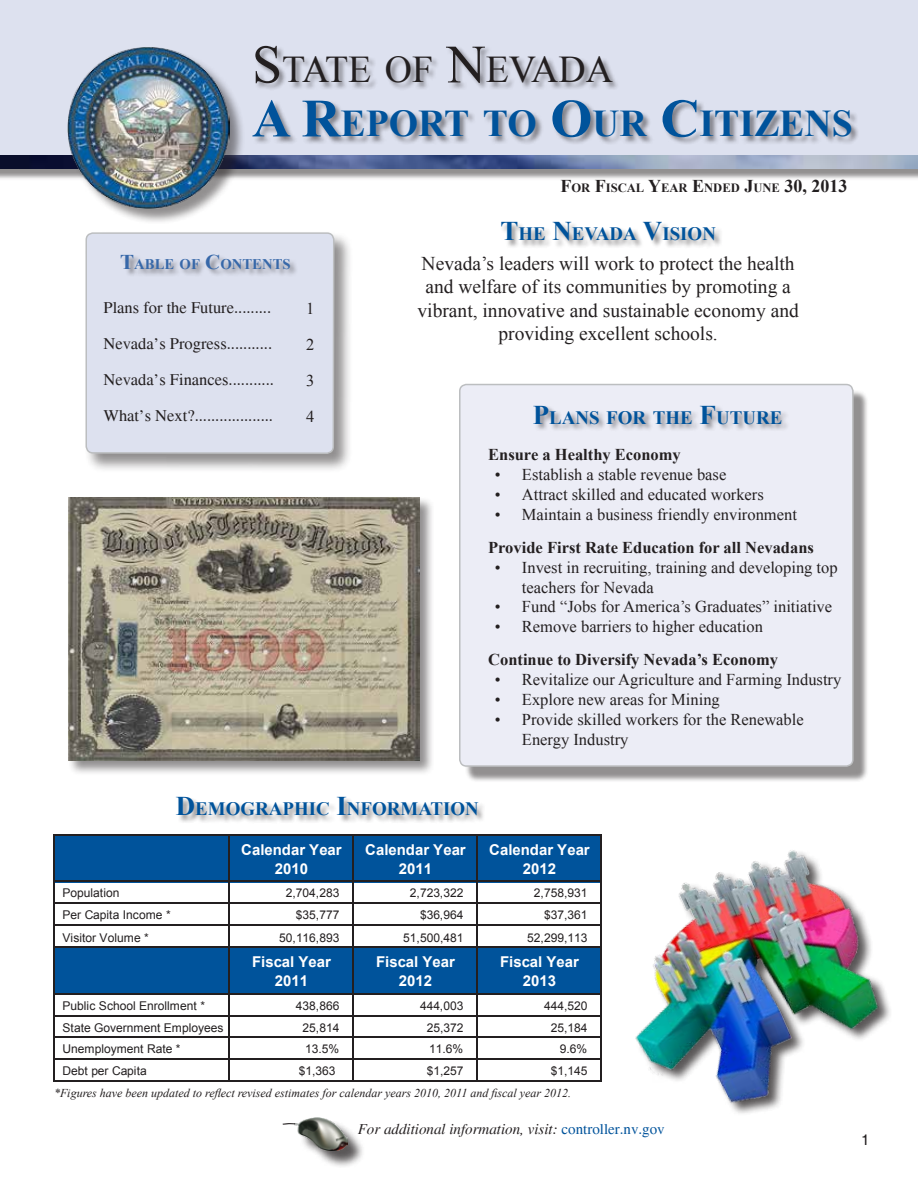
<style>
.page{position:relative;width:918px;height:1188px;background:#fff}
.page>*{position:absolute;margin:0;border:0;box-sizing:border-box;transform-origin:0 0}
.t1{font:700 37.8px/54px "Times New Roman";color:#00539b}
.t2{font:19.5px/23.4px "Times New Roman";color:#231f20;text-align:center}
.t3{font:700 18.9px "Times New Roman";color:#00539b}
.t4{font:16.5px/36px "Times New Roman";color:#231f20}
.t5{font:16.5px/36px "Times";color:#231f20}
.t6{font:700 16.5px "Times New Roman";color:#231f20}
.t7{font:700 15px/19.2px "Arial";color:#fff;text-align:center}
.t8{font:italic 15px "Times";color:#231f20}
.t9{font:15px "Helvetica";color:#231f20}
.t10{font:700 14.7px "Times New Roman";color:#3768a9}
.t11{font:700 12.6px "Times New Roman";color:#231f20}
.t12{font:12px "Arial";letter-spacing:-.005em;color:#231f20}
.t13{font:italic 12px "Times New Roman";color:#231f20}
.s1{font-weight:400;font-size:54px;color:#231f20}
.s2{font-weight:400;color:#231f20}
.s3{font-size:54px}
.s4{font-size:18px}
.s5{font-size:21px}
.s6{font-size:27px}
.s7{font-style:normal;color:#00539b}
</style>
<div class="page">
<div style="left:55px;top:949px;width:547px;height:45px;background:#00539b"></div>
<div style="left:465px;top:389px;width:404px;height:393px;background:#231f20;opacity:.5"></div>
<div style="left:460px;top:385px;width:393px;height:381px;background:#ecedf6;border-radius:7px"></div>
<div style="left:459px;top:384px;width:395px;height:383px;border:2px solid #bcbec0;border-radius:7px"></div>
<div style="left:0;top:0;width:918px;height:161px;background:#dde1ef"></div>
<div style="left:297px;top:1120px;width:69px;height:49px;background:#231f20;opacity:.75"></div>
<img style="left:294px;top:1117px;width:54px;height:34px">
<svg style="left:282px;top:1123px;width:14px;height:2px"></svg>
<div style="left:500px;top:222px;width:224px;height:27px;background:#231f20;opacity:.5"></div>
<div style="left:534px;top:405px;width:256px;height:27px;background:#231f20;opacity:.5"></div>
<div style="left:85px;top:231px;width:268px;height:242px;background:#231f20;opacity:.5"></div>
<div style="left:86px;top:233px;width:248px;height:220px;background:#dde1ef;border-radius:7px"></div>
<div style="left:86px;top:232px;width:248px;height:222px;border:2px solid #bcbec0;border-radius:7px"></div>
<div style="left:121px;top:255px;width:177px;height:22px;background:#231f20;opacity:.5"></div>
<div style="left:54px;top:835px;width:547px;height:47px;background:#00539b"></div>
<div style="left:176px;top:797px;width:310px;height:27px;background:#231f20;opacity:.5"></div>
<div style="left:252px;top:45px;width:607px;height:100px;background:#231f20;opacity:.5"></div>
<div style="left:0;top:158px;width:918px;height:22px;background:#231f20;opacity:.5"></div>
<img style="left:0;top:155px;width:918px;height:14px">
<div style="left:69px;top:48px;width:176px;height:176px;background:#231f20;opacity:.5"></div>
<img style="left:68px;top:47px;width:162px;height:161px">
<img style="left:547px;top:835px;width:343px;height:279px">
<div style="left:67px;top:496px;width:368px;height:280px;background:#231f20;opacity:.5"></div>
<img style="left:68px;top:497px;width:351px;height:264px">
<hr style="left:54px;top:834px;width:1px;height:248px;background:#231f20">
<hr style="left:228px;top:835px;width:2px;height:247px;background:#231f20">
<hr style="left:353px;top:835px;width:1px;height:247px;background:#231f20">
<hr style="left:477px;top:835px;width:1px;height:247px;background:#231f20">
<hr style="left:601px;top:835px;width:1px;height:247px;background:#231f20">
<hr style="left:55px;top:834px;width:547px;height:1px;background:#231f20">
<hr style="left:55px;top:880px;width:547px;height:2px;background:#231f20">
<hr style="left:55px;top:902px;width:547px;height:2px;background:#231f20">
<hr style="left:55px;top:924px;width:547px;height:1px;background:#231f20">
<hr style="left:55px;top:947px;width:547px;height:1px;background:#231f20">
<hr style="left:55px;top:993px;width:547px;height:2px;background:#231f20">
<hr style="left:55px;top:1015px;width:547px;height:1px;background:#231f20">
<hr style="left:55px;top:1037px;width:547px;height:1px;background:#231f20">
<hr style="left:55px;top:1058px;width:547px;height:2px;background:#231f20">
<hr style="left:55px;top:1080px;width:547px;height:2px;background:#231f20">
<h1 class="t1" style="left:252px;top:42px;width:602px"><span class="s1">S</span><span class="s2">TATE OF</span> <span class="s1">N</span><span class="s2">EVADA<br></span><span class="s3">A R</span>EPORT TO <span class="s3">O</span>UR <span class="s3">C</span>ITIZENS</h1>
<p class="t11" style="left:560px;top:179px;width:289px"><span class="s4">F</span>OR <span class="s4">F</span>ISCAL <span class="s4">Y</span>EAR <span class="s4">E</span>NDED <span class="s4">J</span>UNE <span class="s4">30, 2013</span></p>
<p class="t10" style="left:120px;top:254px;width:172px"><span class="s5">T</span>ABLE OF <span class="s5">C</span>ONTENTS</p>
<p class="t5" style="left:104px;top:290px;width:172px">Plans for the Future.........<br>Nevada’s Progress...........<br>Nevada’s Finances...........<br>What’s Next?...................</p>
<p class="t4" style="left:306px;top:291px;width:10px;text-align:justify">1<br>2<br>3<br>4</p>
<p class="t3" style="left:500px;top:221px;width:216px"><span class="s6">T</span>HE <span class="s6">N</span>EVADA <span class="s6">V</span>ISION</p>
<p class="t2" style="left:418px;top:251px;width:383px">Nevada’s leaders will work to protect the health and welfare of its communities by promoting a vibrant, innovative and sustainable economy and providing excellent schools.</p>
<p class="t3" style="left:533px;top:404px;width:251px"><span class="s6">P</span>LANS FOR THE <span class="s6">F</span>UTURE</p>
<p class="t6" style="left:488px;top:443px;width:194px">Ensure a Healthy Economy</p>
<p class="t4" style="left:495px;top:456px;width:233px">• Establish a stable revenue base</p>
<p class="t4" style="left:495px;top:476px;width:270px">• Attract skilled and educated workers</p>
<p class="t4" style="left:495px;top:496px;width:303px">• Maintain a business friendly environment</p>
<p class="t6" style="left:488px;top:536px;width:327px">Provide First Rate Education for all Nevadans</p>
<p class="t4" style="left:522px;top:557px;width:317px;line-height:19.8px;text-indent:-27px">• Invest in recruiting, training and developing top teachers for Nevada</p>
<p class="t4" style="left:495px;top:589px;width:339px">• Fund “Jobs for America’s Graduates” initiative</p>
<p class="t4" style="left:495px;top:608px;width:270px">• Remove barriers to higher education</p>
<p class="t6" style="left:488px;top:648px;width:291px">Continue to Diversify Nevada’s Economy</p>
<p class="t4" style="left:495px;top:661px;width:348px">• Revitalize our Agriculture and Farming Industry</p>
<p class="t4" style="left:495px;top:681px;width:226px">• Explore new areas for Mining</p>
<p class="t4" style="left:522px;top:709px;width:283px;line-height:19.8px;text-indent:-27px">• Provide skilled workers for the Renewable<br>Energy Industry</p>
<p class="t3" style="left:176px;top:796px;width:304px"><span class="s6">D</span>EMOGRAPHIC <span class="s6">I</span>NFORMATION</p>
<p class="t7" style="left:241px;top:840px;width:102px">Calendar Year<br>2010</p>
<p class="t7" style="left:365px;top:840px;width:102px">Calendar Year<br>2011</p>
<p class="t7" style="left:489px;top:840px;width:102px">Calendar Year<br>2012</p>
<p class="t12" style="left:63px;top:885px;width:58px">Population</p>
<p class="t12" style="left:286px;top:885px;width:55px">2,704,283</p>
<p class="t12" style="left:410px;top:885px;width:55px">2,723,322</p>
<p class="t12" style="left:534px;top:885px;width:55px">2,758,931</p>
<p class="t12" style="left:63px;top:907px;width:110px">Per Capita Income *</p>
<p class="t12" style="left:296px;top:907px;width:45px">$35,777</p>
<p class="t12" style="left:420px;top:907px;width:45px">$36,964</p>
<p class="t12" style="left:544px;top:907px;width:45px">$37,361</p>
<p class="t12" style="left:63px;top:930px;width:88px">Visitor Volume *</p>
<p class="t12" style="left:279px;top:930px;width:62px">50,116,893</p>
<p class="t12" style="left:403px;top:930px;width:62px">51,500,481</p>
<p class="t12" style="left:527px;top:930px;width:62px">52,299,113</p>
<p class="t7" style="left:252px;top:953px;width:80px">Fiscal Year<br>2011</p>
<p class="t7" style="left:376px;top:953px;width:80px">Fiscal Year<br>2012</p>
<p class="t7" style="left:500px;top:953px;width:80px">Fiscal Year<br>2013</p>
<p class="t12" style="left:63px;top:998px;width:144px">Public School Enrollment *</p>
<p class="t12" style="left:296px;top:998px;width:45px">438,866</p>
<p class="t12" style="left:420px;top:998px;width:45px">444,003</p>
<p class="t12" style="left:544px;top:998px;width:45px">444,520</p>
<p class="t12" style="left:63px;top:1020px;width:163px">State Government Employees</p>
<p class="t12" style="left:303px;top:1020px;width:38px">25,814</p>
<p class="t12" style="left:427px;top:1020px;width:38px">25,372</p>
<p class="t12" style="left:551px;top:1020px;width:38px">25,184</p>
<p class="t12" style="left:63px;top:1041px;width:120px">Unemployment Rate *</p>
<p class="t12" style="left:305px;top:1041px;width:36px">13.5%</p>
<p class="t12" style="left:429px;top:1041px;width:36px">11.6%</p>
<p class="t12" style="left:560px;top:1041px;width:29px">9.6%</p>
<p class="t12" style="left:63px;top:1063px;width:86px">Debt per Capita</p>
<p class="t12" style="left:299px;top:1063px;width:38px">$1,363</p>
<p class="t12" style="left:427px;top:1063px;width:38px">$1,257</p>
<p class="t12" style="left:551px;top:1063px;width:38px">$1,145</p>
<p class="t13" style="left:54px;top:1084px;width:519px">*Figures have been updated to reflect revised estimates for calendar years 2010, 2011 and fiscal year 2012.</p>
<p class="t8" style="left:358px;top:1120px;width:309px">For additional information, visit: <span class="s7">controller.nv.gov</span></p>
<p class="t9" style="left:861px;top:1131px;width:10px">1</p>
</div>
